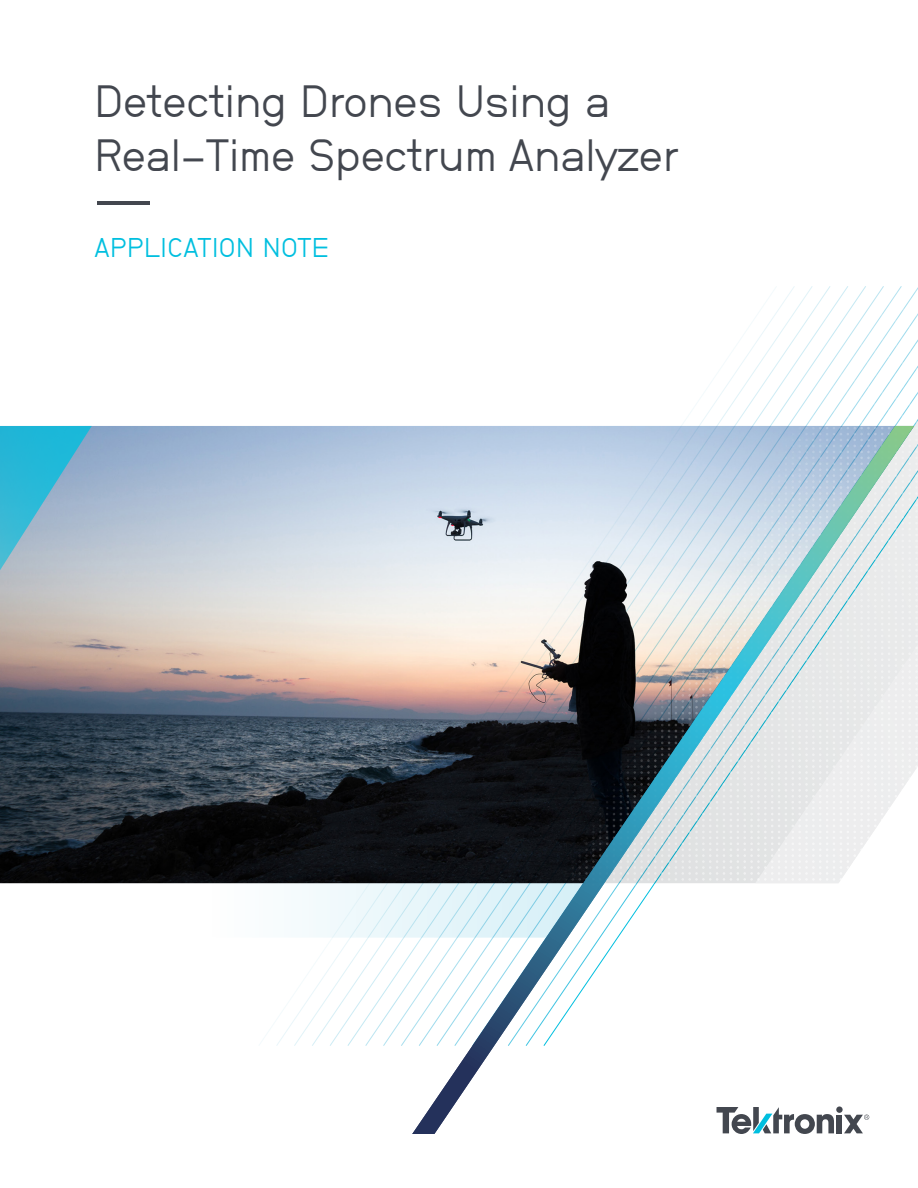
<style>
.page{position:relative;width:918px;height:1188px;background:#fff}
.page>*{position:absolute;margin:0;border:0;box-sizing:border-box;transform-origin:0 0}
.t1{font:48px "Neubau Grotesk Nor";color:#43474f;scale:1.25 1}
.t2{font:45px/54px "Neubau Grotesk Nor";color:#43474f}
.t3{font:27px "Neubau Grotesk Nor";letter-spacing:.02em;color:#00bfdf}
</style>
<div class="page">
<img style="left:0;top:426px;width:259px;height:457px">
<svg style="left:259px;top:426px;width:153px;height:620px"></svg>
<svg style="left:681px;top:286px;width:237px;height:485px"></svg>
<svg style="left:0;top:426px;width:92px;height:166px;background:#73b9cf"></svg>
<svg style="left:412px;top:426px;width:502px;height:708px"></svg>
<div style="left:837px;top:1115px;width:5px;height:18px;background:#43474f"></div>
<div style="left:836px;top:1106px;width:7px;height:7px;background:#43474f;border-radius:50%"></div>
<svg style="left:717px;top:1107px;width:117px;height:27px"></svg>
<svg style="left:844px;top:1115px;width:25px;height:18px"></svg>
<p class="t2" style="left:94px;top:74px;width:586px">Detecting Drones Using a<br>Real-Time Spectrum Analyzer</p>
<p class="t1" style="left:94px;top:169px;width:49px">––</p>
<p class="t3" style="left:95px;top:232px;width:236px">APPLICATION NOTE</p>
</div>
